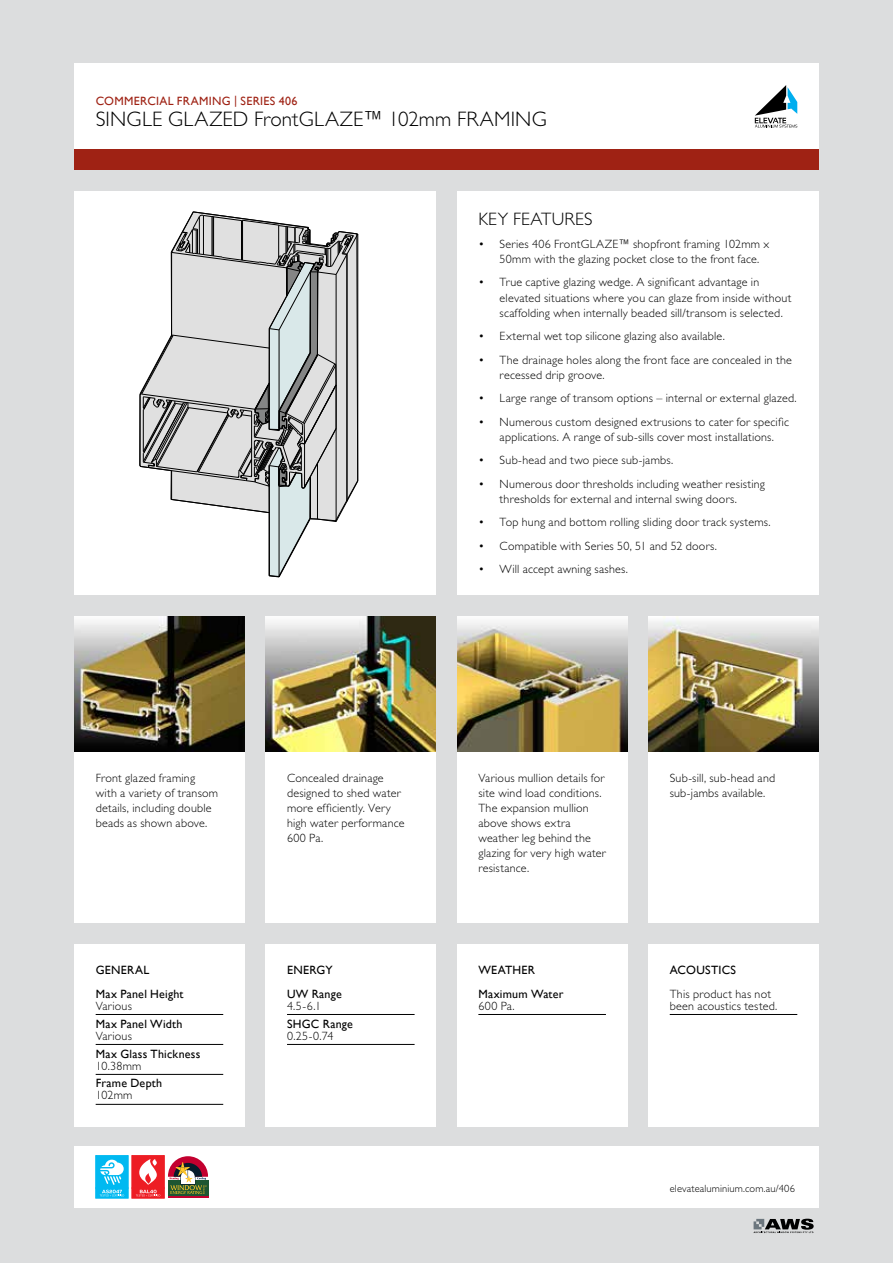
<style>
.page{position:relative;width:893px;height:1263px;background:#dcddde}
.page>*{position:absolute;margin:0;border:0;box-sizing:border-box;transform-origin:0 0}
.t1{font:300 21px "Gill Sans Std";letter-spacing:.005em;color:#000}
.t2{font:300 18px "Gill Sans Std";letter-spacing:.02em;color:#000}
.t3{font:300 12px/15px "Gill Sans Std";letter-spacing:.02em;color:#000}
.t4{font:12px/24px "Gill Sans";letter-spacing:.02em;color:#000}
.t5{font:12px "Gill Sans";letter-spacing:.025em;color:#9f2214}
.t6{font:300 10.5px "Gill Sans Std";letter-spacing:.015em;color:#000}
</style>
<div class="page">
<div style="left:74px;top:149px;width:745px;height:21px;background:#9f2214"></div>
<div style="left:74px;top:191px;width:362px;height:404px;background:#fff"></div>
<hr style="left:358px;top:234px;width:1px;height:247px;background:#000">
<svg style="left:140px;top:211px;width:218px;height:366px"></svg>
<img style="left:74px;top:617px;width:170px;height:136px">
<img style="left:266px;top:617px;width:170px;height:136px">
<img style="left:457px;top:617px;width:170px;height:136px">
<img style="left:648px;top:617px;width:171px;height:136px">
<div style="left:74px;top:1146px;width:745px;height:62px;background:#fff"></div>
<div style="left:266px;top:944px;width:170px;height:183px;background:#fff"></div>
<hr style="left:287px;top:1014px;width:128px;height:1px;background:#000">
<hr style="left:287px;top:1044px;width:128px;height:1px;background:#000">
<div style="left:457px;top:944px;width:170px;height:183px;background:#fff"></div>
<hr style="left:478px;top:1014px;width:128px;height:1px;background:#000">
<div style="left:132px;top:1188px;width:32px;height:10px;background:#ed1d24;border:1px solid #ed1d24"></div>
<div style="left:132px;top:1155px;width:32px;height:33px;background:#ed1d24;border:1px solid #ed1d24"></div>
<svg style="left:136px;top:1159px;width:24px;height:37px"></svg>
<div style="left:96px;top:1188px;width:32px;height:10px;background:#00b9f1;border:1px solid #00b9f1"></div>
<div style="left:96px;top:1155px;width:32px;height:33px;background:#00b9f1;border:1px solid #00b9f1"></div>
<svg style="left:100px;top:1160px;width:24px;height:36px"></svg>
<div style="left:648px;top:944px;width:171px;height:183px;background:#fff"></div>
<hr style="left:670px;top:1014px;width:127px;height:1px;background:#000">
<div style="left:457px;top:191px;width:362px;height:404px;background:#fff"></div>
<div style="left:74px;top:753px;width:170px;height:170px;background:#fff"></div>
<div style="left:266px;top:753px;width:170px;height:170px;background:#fff"></div>
<div style="left:457px;top:753px;width:170px;height:170px;background:#fff"></div>
<div style="left:648px;top:753px;width:171px;height:170px;background:#fff"></div>
<div style="left:74px;top:64px;width:745px;height:85px;background:#fff"></div>
<div style="left:74px;top:944px;width:170px;height:183px;background:#fff"></div>
<hr style="left:96px;top:1014px;width:127px;height:1px;background:#000">
<hr style="left:96px;top:1044px;width:127px;height:1px;background:#000">
<hr style="left:96px;top:1074px;width:127px;height:1px;background:#000">
<hr style="left:96px;top:1104px;width:127px;height:1px;background:#000">
<div style="left:168px;top:1180px;width:40px;height:16px;background:#1d5632"></div>
<hr style="left:168px;top:1196px;width:40px;height:1px;background:#c3002f">
<svg style="left:168px;top:1156px;width:40px;height:38px"></svg>
<svg style="left:753px;top:1219px;width:61px;height:14px"></svg>
<svg style="left:755px;top:85px;width:42px;height:43px"></svg>
<p class="t5" style="left:96px;top:94px;width:203px">COMMERCIAL FRAMING | SERIES 406</p>
<h1 class="t1" style="left:96px;top:108px;width:453px">SINGLE GLAZED FrontGLAZE™ 102mm FRAMING</h1>
<h2 class="t2" style="left:478px;top:209px;width:116px">KEY FEATURES</h2>
<p class="t3" style="left:500px;top:237px;width:271px;text-indent:-21px">• Series 406 FrontGLAZE™ shopfront framing 102mm x<br>50mm with the glazing pocket close to the front face.</p>
<p class="t3" style="left:500px;top:275px;width:293px;text-indent:-21px">• True captive glazing wedge. A significant advantage in elevated situations where you can glaze from inside without scaffolding when internally beaded sill/transom is selected.</p>
<p class="t3" style="left:478px;top:329px;width:248px">• External wet top silicone glazing also available.</p>
<p class="t3" style="left:500px;top:352px;width:294px;text-indent:-21px">• The drainage holes along the front face are concealed in the recessed drip groove.</p>
<p class="t3" style="left:478px;top:391px;width:320px">• Large range of transom options – internal or external glazed.</p>
<p class="t3" style="left:478px;top:414px;width:312px;text-align:center">• Numerous custom designed extrusions to cater for specific applications. A range of sub-sills cover most installations.</p>
<p class="t3" style="left:478px;top:453px;width:196px">• Sub-head and two piece sub-jambs.</p>
<p class="t3" style="left:478px;top:476px;width:288px;text-align:center">• Numerous door thresholds including weather resisting thresholds for external and internal swing doors.</p>
<p class="t3" style="left:478px;top:515px;width:294px">• Top hung and bottom rolling sliding door track systems.</p>
<p class="t3" style="left:478px;top:538px;width:240px">• Compatible with Series 50, 51 and 52 doors.</p>
<p class="t3" style="left:478px;top:562px;width:151px">• Will accept awning sashes.</p>
<p class="t3" style="left:96px;top:771px;width:124px">Front glazed framing with a variety of transom details, including double beads as shown above.</p>
<p class="t3" style="left:287px;top:771px;width:119px">Concealed drainage designed to shed water more efficiently. Very high water performance<br>600 Pa.</p>
<p class="t3" style="left:478px;top:771px;width:129px">Various mullion details for site wind load conditions.<br>The expansion mullion above shows extra weather leg behind the glazing for very high water resistance.</p>
<p class="t3" style="left:670px;top:771px;width:107px">Sub-sill, sub-head and sub-jambs available.</p>
<p class="t4" style="left:96px;top:958px;width:89px">GENERAL<br>Max Panel Height</p>
<p class="t3" style="left:96px;top:998px;width:38px">Various</p>
<p class="t4" style="left:96px;top:1012px;width:88px">Max Panel Width</p>
<p class="t3" style="left:96px;top:1028px;width:38px">Various</p>
<p class="t4" style="left:96px;top:1042px;width:106px">Max Glass Thickness</p>
<p class="t3" style="left:96px;top:1058px;width:47px">10.38mm</p>
<p class="t4" style="left:96px;top:1072px;width:68px">Frame Depth</p>
<p class="t3" style="left:96px;top:1088px;width:38px">102mm</p>
<p class="t4" style="left:287px;top:958px;width:56px">ENERGY<br>UW Range</p>
<p class="t3" style="left:287px;top:998px;width:36px">4.5-6.1</p>
<p class="t4" style="left:287px;top:1012px;width:67px">SHGC Range</p>
<p class="t3" style="left:287px;top:1028px;width:48px">0.25-0.74</p>
<p class="t4" style="left:478px;top:958px;width:87px">WEATHER<br>Maximum Water</p>
<p class="t3" style="left:478px;top:998px;width:38px">600 Pa.</p>
<p class="t4" style="left:670px;top:958px;width:68px">ACOUSTICS</p>
<p class="t3" style="left:670px;top:988px;width:109px;line-height:12px">This product has not been acoustics tested.</p>
<p class="t6" style="left:670px;top:1183px;width:127px">elevatealuminium.com.au/406</p>
</div>
